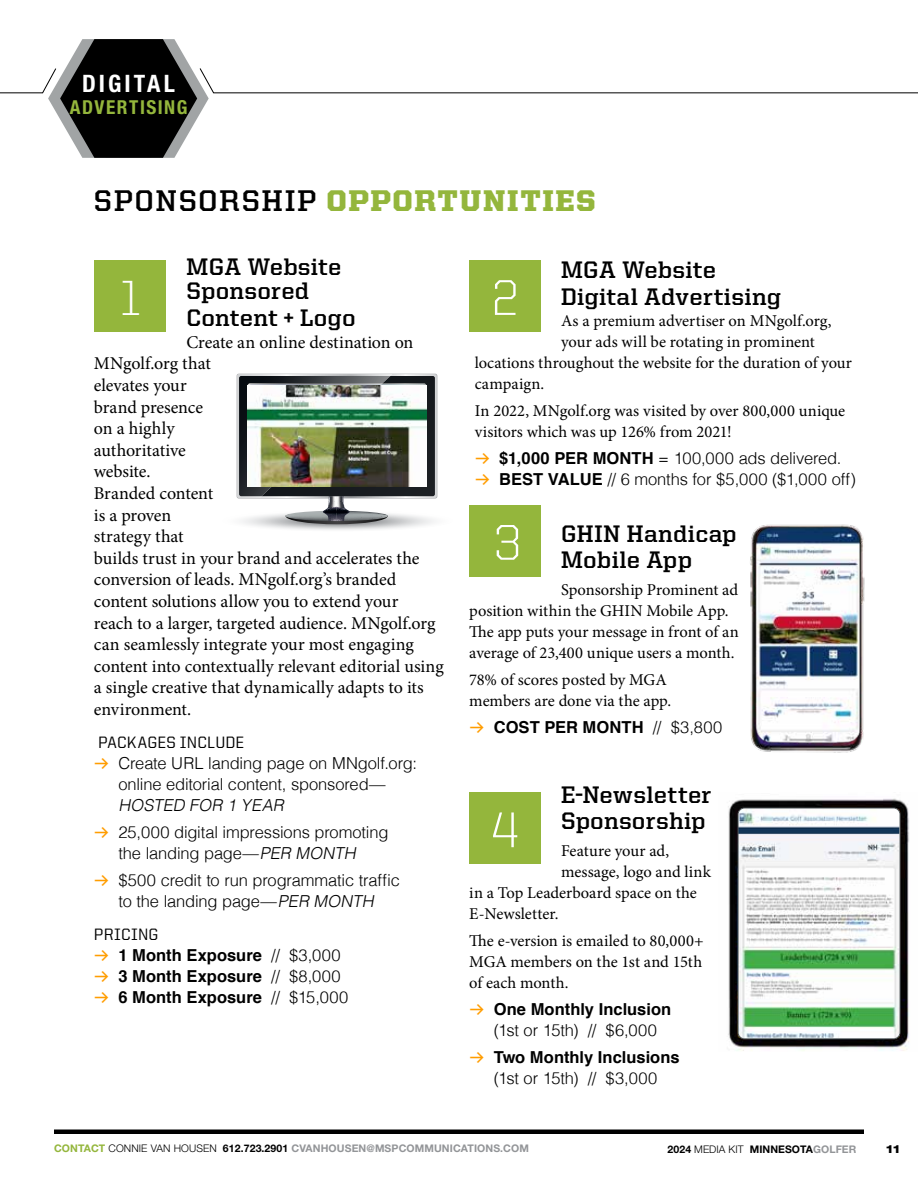
<style>
.page{position:relative;width:918px;height:1188px;background:#fff}
.page>*{position:absolute;margin:0;border:0;box-sizing:border-box;transform-origin:0 0}
.t1{font:300 50.4px "United Sans Reg";color:#fff}
.t2{font:300 49.5px "United Sans Reg";color:#fff}
.t3{font:900 30px "United Serif Reg";letter-spacing:.055em;color:#94b63c}
.t4{font:700 24px/25.5px "United Serif Reg";letter-spacing:.02em;color:#000}
.t5{font:700 condensed 24px "Helvetica Neue LT Std";letter-spacing:.125em;color:#fff}
.t6{font:700 condensed 19.2px "Helvetica Neue LT Std";letter-spacing:.08em;color:#94b63c}
.t7{font:18px/21.6px "Minion Pro";letter-spacing:-.005em;color:#000}
.t8{font:16.5px/21px "Minion Pro";color:#000}
.t9{font:300 16.5px/21px "Helvetica";letter-spacing:-.01em;color:#000}
.t10{font:700 16.5px/21px "Helvetica";color:#000}
.t11{font:500 16.5px "United Sans Reg";letter-spacing:.015em;color:#000}
.t12{font:800 expanded 11.25px "Helvetica Neue LT Std";color:#000}
.t13{font:700 10.5px "Helvetica Neue LT Std";letter-spacing:.01em;color:#939598}
.t14{font:700 10.5px "Helvetica Neue LT Std";letter-spacing:.005em;color:#000}
.s1{font-weight:700;color:#000}
.s2{font-family:"Klavika Arrows";font-weight:500;color:#ff9d00}
.s3{font-style:italic}
.s4{font-weight:300}
.s5{font-weight:700}
.s6{color:#94b63c}
.s7{font-weight:300;color:#000}
.s8{color:#000}
.s9{color:#939598}
</style>
<div class="page">
<hr style="left:54px;top:1130px;width:810px;height:4px;background:#000">
<div style="left:95px;top:260px;width:71px;height:72px;background:#94b63c"></div>
<div style="left:469px;top:260px;width:72px;height:72px;background:#94b63c"></div>
<div style="left:469px;top:505px;width:72px;height:71px;background:#94b63c"></div>
<div style="left:469px;top:792px;width:72px;height:72px;background:#94b63c"></div>
<img style="left:750px;top:524px;width:115px;height:229px">
<img style="left:755px;top:527px;width:105px;height:220px">
<img style="left:728px;top:798px;width:181px;height:253px">
<img style="left:738px;top:809px;width:161px;height:230px">
<div style="left:738px;top:808px;width:162px;height:231px;border:1px solid #495154;border-radius:6px"></div>
<svg style="left:236px;top:374px;width:202px;height:156px"></svg>
<img style="left:247px;top:386px;width:180px;height:101px">
<svg style="left:0;top:39px;width:918px;height:119px"></svg>
<h3 class="t5" style="left:82px;top:69px;width:94px">DIGITAL</h3>
<p class="t6" style="left:70px;top:95px;width:119px">ADVERTISING</p>
<h3 class="t3" style="left:94px;top:184px;width:503px"><span class="s1">SPONSORSHIP</span> OPPORTUNITIES</h3>
<h3 class="t4" style="left:186px;top:255px;width:156px;line-height:24px">MGA Website<br>Sponsored</h3>
<h3 class="t4" style="left:186px;top:305px;width:171px">Content + Logo</h3>
<p class="t7" style="left:94px;top:331px;width:351px;text-indent:93px">Create an online destination on<br>MNgolf.org that<br>elevates your<br>brand presence<br>on a highly<br>authoritative<br>website.<br>Branded content<br>is a proven<br>strategy that<br>builds trust in your brand and accelerates the conversion of leads. MNgolf.org’s branded content solutions allow you to extend your<br>reach to a larger, targeted audience. MNgolf.org can seamlessly integrate your most engaging content into contextually relevant editorial using a single creative that dynamically adapts to its environment.</p>
<p class="t11" style="left:98px;top:733px;width:148px">PACKAGES INCLUDE</p>
<p class="t9" style="left:94px;top:752px;width:325px;text-align:center"><span class="s2">B</span> Create URL landing page on MNgolf.org: online editorial content, sponsored—</p>
<p class="t9" style="left:94px;top:791px;width:296px;line-height:27px;text-indent:24px"><span class="s3">HOSTED FOR 1 YEAR<br></span><span class="s2">B</span> 25,000 digital impressions promoting</p>
<p class="t9" style="left:94px;top:839px;width:308px;line-height:27px;text-indent:24px">the landing page—<span class="s3">PER MONTH<br></span><span class="s2">B</span> $500 credit to run programmatic traffic</p>
<p class="t9" style="left:118px;top:890px;width:261px">to the landing page—<span class="s3">PER MONTH</span></p>
<p class="t11" style="left:94px;top:925px;width:66px">PRICING</p>
<p class="t10" style="left:94px;top:945px;width:256px"><span class="s2">B</span> 1 Month Exposure <span class="s4">// $3,000<br></span><span class="s2">B</span> 3 Month Exposure <span class="s4">// $8,000<br></span><span class="s2">B</span> 6 Month Exposure <span class="s4">// $15,000</span></p>
<h3 class="t4" style="left:561px;top:256px;width:222px;line-height:27px">MGA Website<br>Digital Advertising</h3>
<p class="t8" style="left:561px;top:311px;width:272px">As a premium advertiser on MNgolf.org,</p>
<p class="t8" style="left:561px;top:332px;width:255px">your ads will be rotating in prominent</p>
<p class="t8" style="left:475px;top:353px;width:379px">locations throughout the website for the duration of your</p>
<p class="t8" style="left:475px;top:374px;width:71px">campaign.</p>
<p class="t8" style="left:475px;top:401px;width:372px">In 2022, MNgolf.org was visited by over 800,000 unique visitors which was up 126% from 2021!</p>
<p class="t9" style="left:475px;top:447px;width:383px"><span class="s2">B</span> <span class="s5">$1,000 PER MONTH</span> = 100,000 ads delivered.<br><span class="s2">B</span> <span class="s5">BEST VALUE</span> // 6 months for $5,000 ($1,000 off)</p>
<h3 class="t4" style="left:561px;top:521px;width:177px">GHIN Handicap<br>Mobile App</h3>
<p class="t8" style="left:469px;top:579px;width:271px;text-indent:92px">Sponsorship Prominent ad position within the GHIN Mobile App.<br>The app puts your message in front of an average of 23,400 unique users a month.</p>
<p class="t8" style="left:469px;top:669px;width:203px">78% of scores posted by MGA members are done via the app.</p>
<p class="t10" style="left:469px;top:717px;width:254px"><span class="s2">B</span> COST PER MONTH <span class="s4">// $3,800</span></p>
<h2 class="t2" style="left:120px;top:272px;width:22px">1</h2>
<h1 class="t1" style="left:492px;top:271px;width:28px">2</h1>
<h1 class="t1" style="left:494px;top:516px;width:29px">3</h1>
<h3 class="t4" style="left:561px;top:782px;width:152px">E-Newsletter<br>Sponsorship</h3>
<p class="t8" style="left:561px;top:840px;width:110px">Feature your ad,</p>
<p class="t8" style="left:561px;top:861px;width:152px">message, logo and link</p>
<p class="t8" style="left:469px;top:882px;width:229px">in a Top Leaderboard space on the</p>
<p class="t8" style="left:469px;top:903px;width:91px">E-Newsletter.</p>
<p class="t8" style="left:469px;top:930px;width:236px;text-align:justify">The e-version is emailed to 80,000+ MGA members on the 1st and 15th of each month.</p>
<p class="t10" style="left:494px;top:999px;width:179px;text-indent:-24px"><span class="s2">B</span> One Monthly Inclusion <span class="s4">(1st or 15th) // $6,000</span></p>
<p class="t10" style="left:469px;top:1047px;width:212px;text-align:center"><span class="s2">B</span> Two Monthly Inclusions <span class="s4">(1st or 15th) // $3,000</span></p>
<h1 class="t1" style="left:491px;top:804px;width:29px">4</h1>
<p class="t13" style="left:54px;top:1142px;width:476px"><span class="s6">CONTACT</span> <span class="s7">CONNIE VAN HOUSEN</span> <span class="s8">612.723.2901</span> CVANHOUSEN@MSPCOMMUNICATIONS.COM</p>
<p class="t14" style="left:668px;top:1143px;width:190px">2024 <span class="s4">MEDIA KIT</span> MINNESOTA<span class="s9">GOLFER</span></p>
<p class="t12" style="left:886px;top:1142px;width:15px">11</p>
</div>
